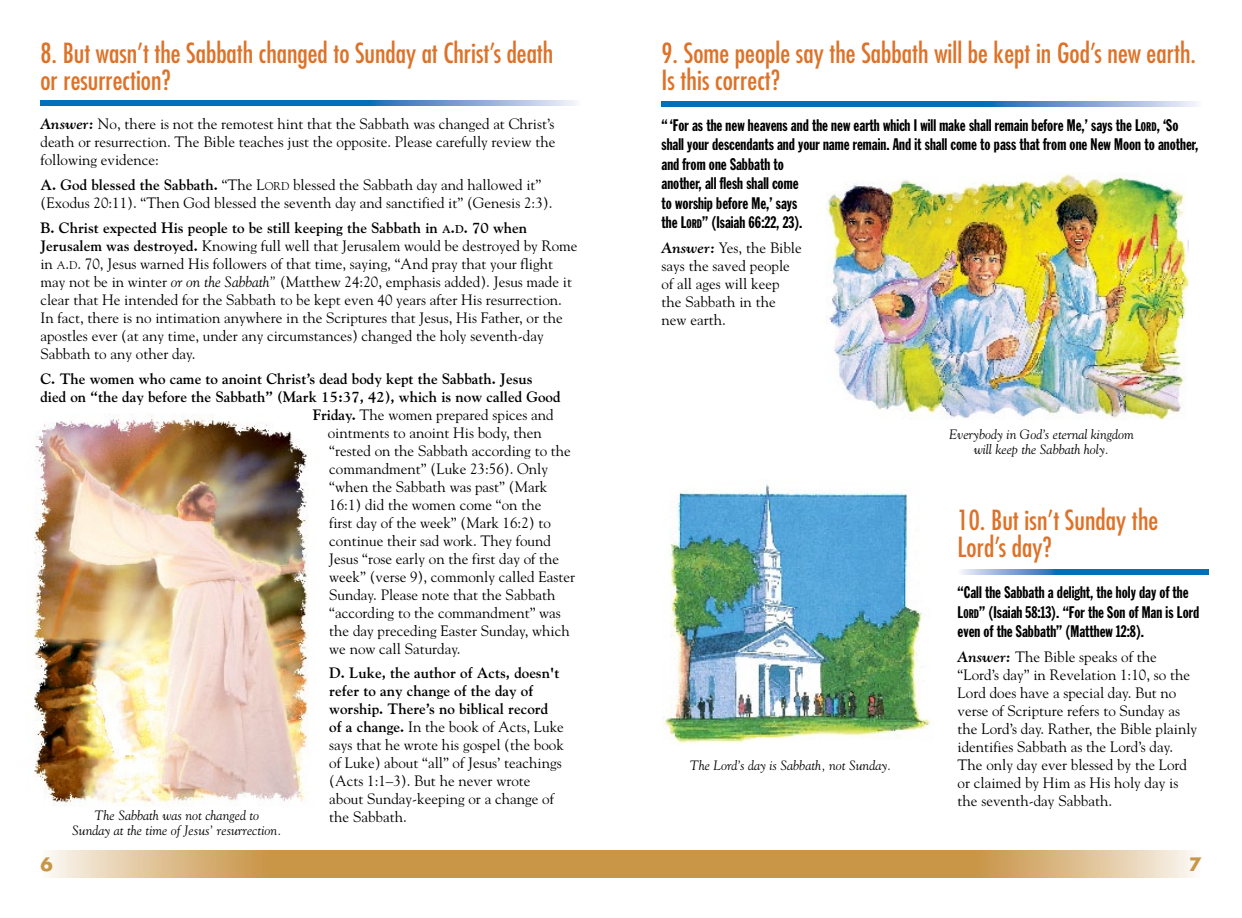
<style>
.page{position:relative;width:1242px;height:918px;background:#fff}
.page>*{position:absolute;margin:0;border:0;box-sizing:border-box;transform-origin:0 0}
.t1{font:condensed 27px/27px "Futura";color:#dd7228}
.t2{font:700 18px "Futura";color:#c99547}
.t3{font:16.5px/19.5px "Franklin Gothic Extra Cond";color:#000}
.t4{font:15px/18px "Goudy";color:#000}
.t5{font:700 15px "Goudy";color:#000}
.t6{font:italic 13.5px/15px "Goudy";color:#000;text-align:center}
.s1{font-weight:700;font-style:italic}
.s2{font-weight:700}
.s3{font-style:inherit}
.s4{font-size:11.25px}
.s5{font-weight:700;font-size:11.25px}
.s6{font-style:italic}
.s7{font-size:12.3px}
</style>
<div class="page">
<svg style="left:48px;top:851px;width:1147px;height:27px"></svg>
<svg style="left:40px;top:100px;width:536px;height:5px"></svg>
<img style="left:34px;top:414px;width:275px;height:390px">
<svg style="left:662px;top:102px;width:535px;height:5px"></svg>
<img style="left:826px;top:173px;width:363px;height:247px">
<img style="left:663px;top:484px;width:267px;height:259px">
<svg style="left:961px;top:569px;width:248px;height:5px"></svg>
<h1 class="t1" style="left:40px;top:39px;width:514px">8. But wasn’t the Sabbath changed to Sunday at Christ’s death or resurrection?</h1>
<p class="t4" style="left:40px;top:115px;width:516px;text-align:justify"><span class="s1">Answer:</span> No, there is not the remotest hint that the Sabbath was changed at Christ’s death or resurrection. The Bible teaches just the opposite. Please carefully review the following evidence:</p>
<p class="t4" style="left:40px;top:176px;width:513px"><span class="s2">A. God blessed the Sabbath.</span> “The <span class="s3">L</span><span class="s4">ORD</span> blessed the Sabbath day and hallowed it” (Exodus 20:11). “Then God blessed the seventh day and sanctified it” (Genesis 2:3).</p>
<p class="t4" style="left:40px;top:218px;width:539px"><span class="s2">B. Christ expected His people to be still keeping the Sabbath in</span> <span class="s5">a</span><span class="s2">.</span><span class="s5">d</span><span class="s2">.</span> <span class="s2">70 when Jerusalem was destroyed.</span> Knowing full well that Jerusalem would be destroyed by Rome in <span class="s4">A</span><span class="s3">.</span><span class="s4">D</span><span class="s3">.</span> 70, Jesus warned His followers of that time, saying, “And pray that your flight may not be in winter <span class="s6">or on the Sabbath”</span> (Matthew 24:20, emphasis added). Jesus made it clear that He intended for the Sabbath to be kept even 40 years after His resurrection.<br>In fact, there is no intimation anywhere in the Scriptures that Jesus, His Father, or the apostles ever (at any time, under any circumstances) changed the holy seventh-day Sabbath to any other day.</p>
<p class="t5" style="left:40px;top:369px;width:494px">C. The women who came to anoint Christ’s dead body kept the Sabbath. Jesus</p>
<p class="t5" style="left:40px;top:387px;width:522px">died on “the day before the Sabbath” (Mark 15:37, 42), which is now called Good</p>
<p class="t4" style="left:313px;top:405px;width:242px"><span class="s2">Friday.</span> The women prepared spices and</p>
<p class="t4" style="left:328px;top:423px;width:216px">ointments to anoint His body, then</p>
<p class="t4" style="left:329px;top:441px;width:243px">“rested on the Sabbath according to the</p>
<p class="t4" style="left:329px;top:459px;width:220px">commandment” (Luke 23:56). Only</p>
<p class="t4" style="left:329px;top:477px;width:219px">“when the Sabbath was past” (Mark</p>
<p class="t4" style="left:329px;top:495px;width:214px">16:1) did the women come “on the</p>
<p class="t4" style="left:329px;top:513px;width:223px">first day of the week” (Mark 16:2) to</p>
<p class="t4" style="left:329px;top:531px;width:223px">continue their sad work. They found</p>
<p class="t4" style="left:329px;top:549px;width:231px">Jesus “rose early on the first day of the</p>
<p class="t4" style="left:329px;top:567px;width:247px">week” (verse 9), commonly called Easter</p>
<p class="t4" style="left:329px;top:585px;width:228px">Sunday. Please note that the Sabbath</p>
<p class="t4" style="left:329px;top:603px;width:233px">“according to the commandment” was</p>
<p class="t4" style="left:329px;top:621px;width:242px">the day preceding Easter Sunday, which</p>
<p class="t4" style="left:329px;top:639px;width:133px">we now call Saturday.</p>
<p class="t4" style="left:329px;top:664px;width:236px"><span class="s2">D. Luke, the author of Acts, doesn't refer to any change of the day of worship. There’s no biblical record of a change.</span> In the book of Acts, Luke says that he wrote his gospel (the book of Luke) about “all” of Jesus’ teachings (Acts 1:1–3). But he never wrote about Sunday-keeping or a change of</p>
<p class="t6" style="left:95px;top:808px;width:166px">The Sabbath was not changed to</p>
<p class="t4" style="left:329px;top:808px;width:79px">the Sabbath.</p>
<p class="t6" style="left:72px;top:823px;width:211px">Sunday at the time of Jesus’ resurrection.</p>
<h1 class="t1" style="left:662px;top:39px;width:536px">9. Some people say the Sabbath will be kept in God’s new earth.<br>Is this correct?</h1>
<p class="t3" style="left:662px;top:115px;width:538px">“‘For as the new heavens and the new earth which I will make shall remain before Me,’ says the <span class="s3">L</span><span class="s7">ORD</span>, ‘So shall your descendants and your name remain. And it shall come to pass that from one New Moon to another, and from one Sabbath to<br>another, all flesh shall come<br>to worship before Me,’ says<br>the <span class="s3">L</span><span class="s7">ORD</span>” (Isaiah 66:22, 23).</p>
<p class="t4" style="left:661px;top:239px;width:142px"><span class="s1">Answer:</span> Yes, the Bible says the saved people of all ages will keep the Sabbath in the new earth.</p>
<p class="t6" style="left:690px;top:757px;width:203px">The Lord’s day is Sabbath, not Sunday.</p>
<p class="t6" style="left:949px;top:426px;width:186px">Everybody in God’s eternal kingdom will keep the Sabbath holy.</p>
<h1 class="t1" style="left:958px;top:506px;width:202px">10. But isn’t Sunday the<br>Lord’s day?</h1>
<p class="t3" style="left:958px;top:583px;width:243px">“Call the Sabbath a delight, the holy day of the<br><span class="s3">L</span><span class="s7">ORD</span>” (Isaiah 58:13). “For the Son of Man is Lord even of the Sabbath” (Matthew 12:8).</p>
<p class="t4" style="left:958px;top:647px;width:241px"><span class="s1">Answer:</span> The Bible speaks of the “Lord’s day” in Revelation 1:10, so the Lord does have a special day. But no verse of Scripture refers to Sunday as the Lord’s day. Rather, the Bible plainly identifies Sabbath as the Lord’s day.<br>The only day ever blessed by the Lord or claimed by Him as His holy day is the seventh-day Sabbath.</p>
<p class="t2" style="left:40px;top:852px;width:14px">6</p>
<p class="t2" style="left:1189px;top:852px;width:14px">7</p>
</div>
